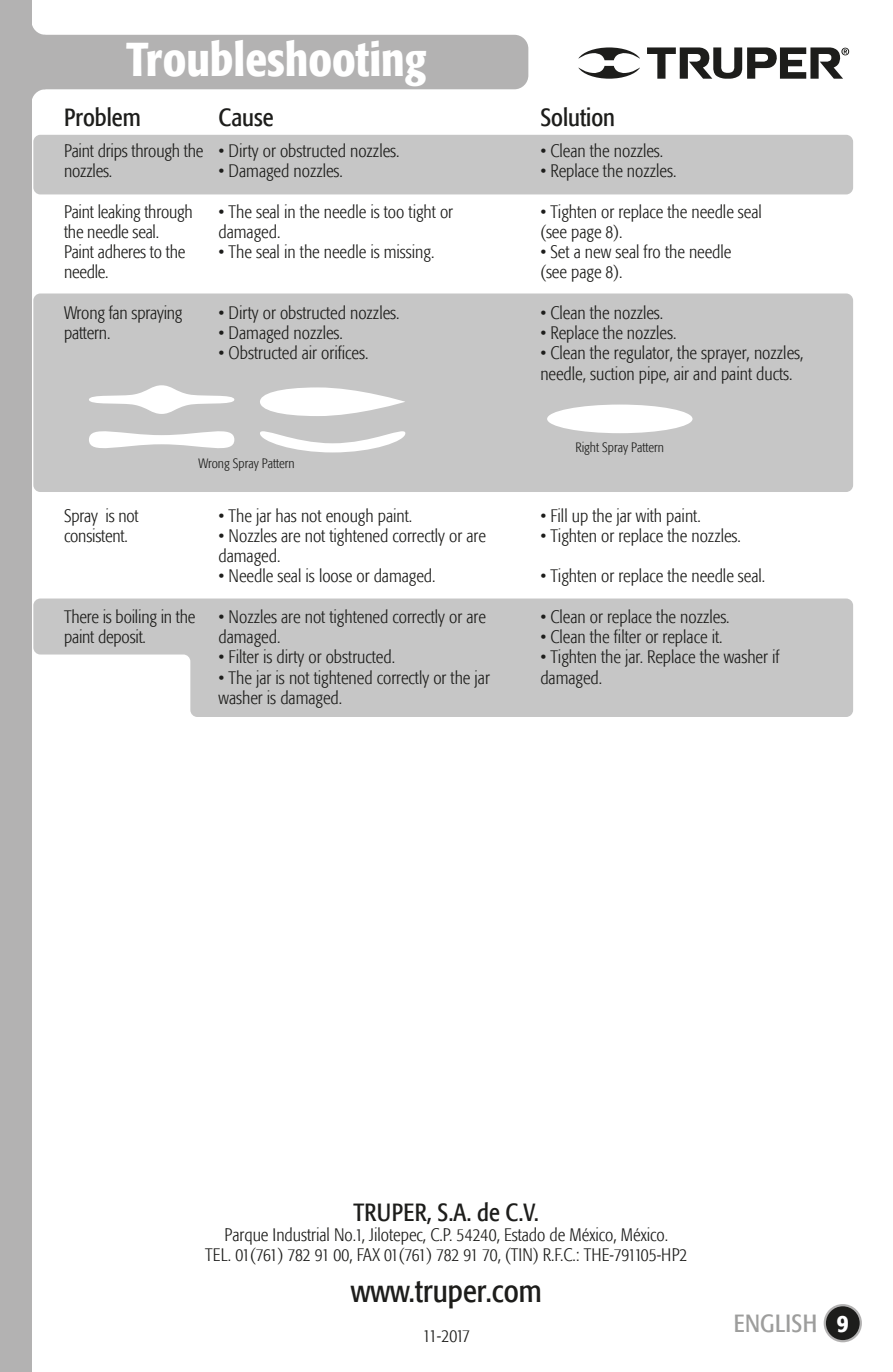
<style>
.page{position:relative;width:893px;height:1372px;background:#fff}
.page>*{position:absolute;margin:0;border:0;box-sizing:border-box;transform-origin:0 0}
.t1{font:500 condensed 47.25px "Formata";color:#fff}
.t2{font:condensed 31.5px "Formata";color:#1d1d1b}
.t3{font:condensed 24.75px "Formata";color:#1d1d1b}
.t4{font:condensed 24.75px "Formata";letter-spacing:.02em;color:#1d1d1b}
.t5{font:condensed 24.75px "Formata";letter-spacing:.02em;color:#9d9d9c}
.t6{font:500 condensed 24.75px "Formata";color:#fff}
.t7{font:300 condensed 18px/20.2px "Formata";color:#1d1d1b}
.t8{font:300 condensed 13.5px "Formata";color:#1d1d1b}
</style>
<div class="page">
<div style="left:0;top:0;width:32px;height:1371px;background:#b3b2b2"></div>
<div style="left:31px;top:35px;width:497px;height:54px;background:#b3b2b2;border-radius:14px"></div>
<svg style="left:32px;top:25px;width:13px;height:74px"></svg>
<svg style="left:33px;top:598px;width:820px;height:119px;background:#ccc"></svg>
<div style="left:33px;top:293px;width:820px;height:199px;background:#c6c6c6;border-radius:7px"></div>
<div style="left:33px;top:135px;width:820px;height:59px;background:#c6c6c6;border-radius:7px"></div>
<div style="left:547px;top:404px;width:145px;height:29px;background:#fff;border-radius:50%"></div>
<svg style="left:260px;top:431px;width:145px;height:21px"></svg>
<svg style="left:89px;top:385px;width:145px;height:29px"></svg>
<svg style="left:260px;top:387px;width:145px;height:29px"></svg>
<svg style="left:89px;top:431px;width:145px;height:17px"></svg>
<div style="left:825px;top:1304px;width:36px;height:36px;background:#1d1d1b;border-radius:50%"></div>
<div style="left:824px;top:1303px;width:38px;height:39px;border:2px solid #b3b2b2;border-radius:50%"></div>
<svg style="left:578px;top:47px;width:271px;height:32px"></svg>
<h1 class="t1" style="left:126px;top:31px;width:302px">Troubleshooting</h1>
<h3 class="t3" style="left:64px;top:102px;width:78px">Problem</h3>
<h3 class="t3" style="left:219px;top:102px;width:57px">Cause</h3>
<h3 class="t3" style="left:540px;top:102px;width:76px">Solution</h3>
<p class="t7" style="left:64px;top:141px;width:141px">Paint drips through the nozzles.</p>
<p class="t7" style="left:64px;top:201px;width:130px">Paint leaking through the needle seal.<br>Paint adheres to the needle.</p>
<p class="t7" style="left:64px;top:303px;width:120px">Wrong fan spraying pattern.</p>
<p class="t7" style="left:219px;top:141px;width:183px">• Dirty or obstructed nozzles.</p>
<p class="t7" style="left:219px;top:161px;width:126px">• Damaged nozzles.</p>
<p class="t7" style="left:219px;top:201px;width:236px">• The seal in the needle is too tight or damaged.</p>
<p class="t7" style="left:219px;top:242px;width:217px">• The seal in the needle is missing.</p>
<p class="t7" style="left:219px;top:303px;width:183px">• Dirty or obstructed nozzles.</p>
<p class="t7" style="left:219px;top:323px;width:126px">• Damaged nozzles.</p>
<p class="t7" style="left:219px;top:343px;width:151px">• Obstructed air orifices.</p>
<p class="t8" style="left:199px;top:456px;width:98px">Wrong Spray Pattern</p>
<p class="t7" style="left:64px;top:505px;width:76px">Spray is not consistent.</p>
<p class="t7" style="left:64px;top:606px;width:133px">There is boiling in the paint deposit.</p>
<p class="t7" style="left:219px;top:505px;width:195px">• The jar has not enough paint.</p>
<p class="t7" style="left:219px;top:525px;width:269px">• Nozzles are not tightened correctly or are damaged.</p>
<p class="t7" style="left:219px;top:566px;width:219px">• Needle seal is loose or damaged.</p>
<p class="t7" style="left:219px;top:606px;width:269px">• Nozzles are not tightened correctly or are damaged.</p>
<p class="t7" style="left:219px;top:647px;width:178px">• Filter is dirty or obstructed.</p>
<p class="t7" style="left:219px;top:667px;width:273px">• The jar is not tightened correctly or the jar washer is damaged.</p>
<p class="t7" style="left:540px;top:141px;width:124px">• Clean the nozzles.</p>
<p class="t7" style="left:540px;top:161px;width:138px">• Replace the nozzles.</p>
<p class="t7" style="left:540px;top:201px;width:223px">• Tighten or replace the needle seal (see page 8).</p>
<p class="t7" style="left:540px;top:242px;width:193px">• Set a new seal fro the needle (see page 8).</p>
<p class="t7" style="left:540px;top:303px;width:124px">• Clean the nozzles.</p>
<p class="t7" style="left:540px;top:323px;width:138px">• Replace the nozzles.</p>
<p class="t7" style="left:540px;top:343px;width:265px">• Clean the regulator, the sprayer, nozzles, needle, suction pipe, air and paint ducts.</p>
<p class="t8" style="left:575px;top:440px;width:90px">Right Spray Pattern</p>
<p class="t7" style="left:540px;top:505px;width:162px">• Fill up the jar with paint.</p>
<p class="t7" style="left:540px;top:525px;width:202px">• Tighten or replace the nozzles.</p>
<p class="t7" style="left:540px;top:566px;width:226px">• Tighten or replace the needle seal.</p>
<p class="t7" style="left:540px;top:606px;width:191px">• Clean or replace the nozzles.</p>
<p class="t7" style="left:540px;top:627px;width:184px">• Clean the filter or replace it.</p>
<p class="t7" style="left:540px;top:647px;width:241px">• Tighten the jar. Replace the washer if damaged.</p>
<h3 class="t4" style="left:354px;top:1197px;width:187px">TRUPER, S.A. de C.V.</h3>
<p class="t7" style="left:205px;top:1224px;width:484px;text-align:center">Parque Industrial No.1, Jilotepec, C.P. 54240, Estado de México, México.<br>TEL. 01(761) 782 91 00, FAX 01(761) 782 91 70, (TIN) R.F.C.: THE-791105-HP2</p>
<h2 class="t2" style="left:351px;top:1272px;width:192px">www.truper.com</h2>
<p class="t7" style="left:423px;top:1326px;width:49px">11-2017</p>
<h3 class="t5" style="left:734px;top:1308px;width:85px">ENGLISH</h3>
<h3 class="t6" style="left:837px;top:1307px;width:13px">9</h3>
</div>
